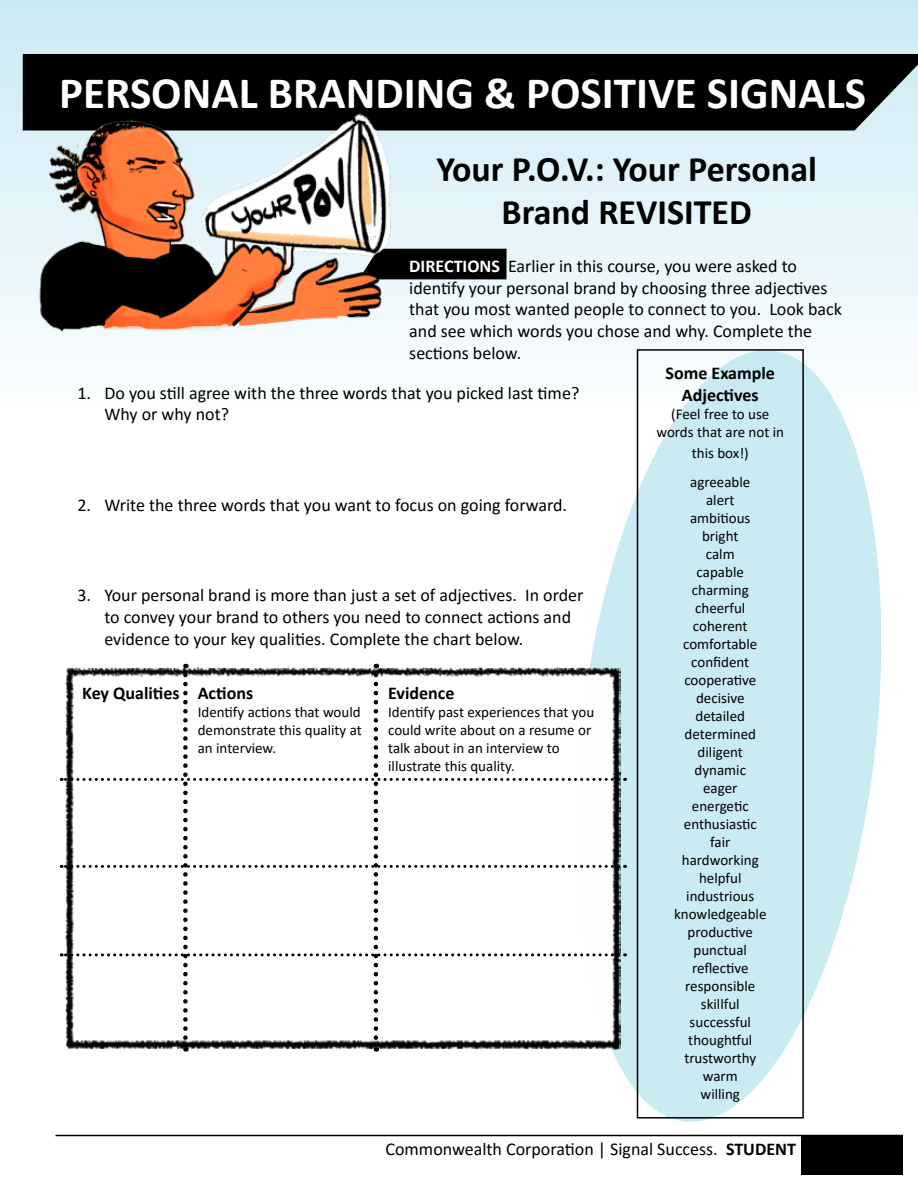
<style>
.page{position:relative;width:918px;height:1188px;background:#fff}
.page>*{position:absolute;margin:0;border:0;box-sizing:border-box;transform-origin:0 0}
.t1{font:700 45px "Calibri";color:#fff}
.t2{font:700 36px/43.2px "Calibri";color:#000;text-align:center}
.t3{font:18px/21.6px "Calibri";color:#000}
.t4{font:700 18px/21.6px "Calibri";color:#000;text-align:center}
.t5{font:15px/18px "Calibri";color:#000;text-align:center}
.s1{font-weight:700;color:#fff}
.s2{font-weight:700}
</style>
<div class="page">
<div style="left:0;top:1px;width:918px;height:424px;background:linear-gradient(to bottom,#c8e8f2,#feffff)"></div>
<hr style="left:56px;top:1135px;width:847px;height:1px;background:#000">
<div style="left:801px;top:1135px;width:102px;height:39px;background:#000"></div>
<div style="left:409px;top:249px;width:98px;height:30px;background:#000"></div>
<div style="left:23px;top:54px;width:895px;height:76px;background:#000"></div>
<img style="left:36px;top:110px;width:373px;height:228px">
<svg style="left:558px;top:341px;width:341px;height:781px;fill:#cbebf2"></svg>
<div style="left:637px;top:349px;width:167px;height:770px;border:2px solid #000"></div>
<img style="left:66px;top:668px;width:554px;height:381px">
<svg style="left:61px;top:675px;width:558px;height:377px"></svg>
<h1 class="t1" style="left:59px;top:61px;width:808px">PERSONAL BRANDING &amp; POSITIVE SIGNALS</h1>
<h2 class="t2" style="left:436px;top:146px;width:382px">Your P.O.V.: Your Personal<br>Brand REVISITED</h2>
<p class="t3" style="left:409px;top:255px;width:434px"><span class="s1">DIRECTIONS</span> Earlier in this course, you were asked to identify your personal brand by choosing three adjectives that you most wanted people to connect to you. Look back and see which words you chose and why. Complete the sections below.</p>
<p class="t3" style="left:104px;top:381px;width:476px;text-indent:-27px">1. Do you still agree with the three words that you picked last time?<br>Why or why not?</p>
<p class="t3" style="left:77px;top:494px;width:491px">2. Write the three words that you want to focus on going forward.</p>
<p class="t3" style="left:104px;top:584px;width:481px;text-indent:-27px">3. Your personal brand is more than just a set of adjectives. In order to convey your brand to others you need to connect actions and evidence to your key qualities. Complete the chart below.</p>
<p class="t4" style="left:82px;top:682px;width:173px">Key Qualities Actions</p>
<p class="t5" style="left:198px;top:703px;width:166px;text-align:justify">Identify actions that would demonstrate this quality at an interview.</p>
<p class="t4" style="left:388px;top:682px;width:68px">Evidence</p>
<p class="t5" style="left:388px;top:703px;width:208px;text-align:left">Identify past experiences that you could write about on a resume or talk about in an interview to illustrate this quality.</p>
<p class="t4" style="left:666px;top:362px;width:111px">Some Example<br>Adjectives</p>
<p class="t5" style="left:656px;top:404px;width:129px">(Feel free to use words that are not in</p>
<p class="t5" style="left:690px;top:439px;width:62px;line-height:28.5px;text-align:left">this box!) agreeable</p>
<p class="t5" style="left:674px;top:491px;width:94px">alert ambitious bright<br>calm<br>capable charming cheerful coherent comfortable confident cooperative decisive detailed determined diligent dynamic<br>eager energetic enthusiastic fair hardworking helpful industrious knowledgeable productive punctual reflective responsible skillful successful thoughtful trustworthy warm<br>willing</p>
<p class="t3" style="left:386px;top:1138px;width:412px">Commonwealth Corporation | Signal Success. <span class="s2">STUDENT</span></p>
</div>
